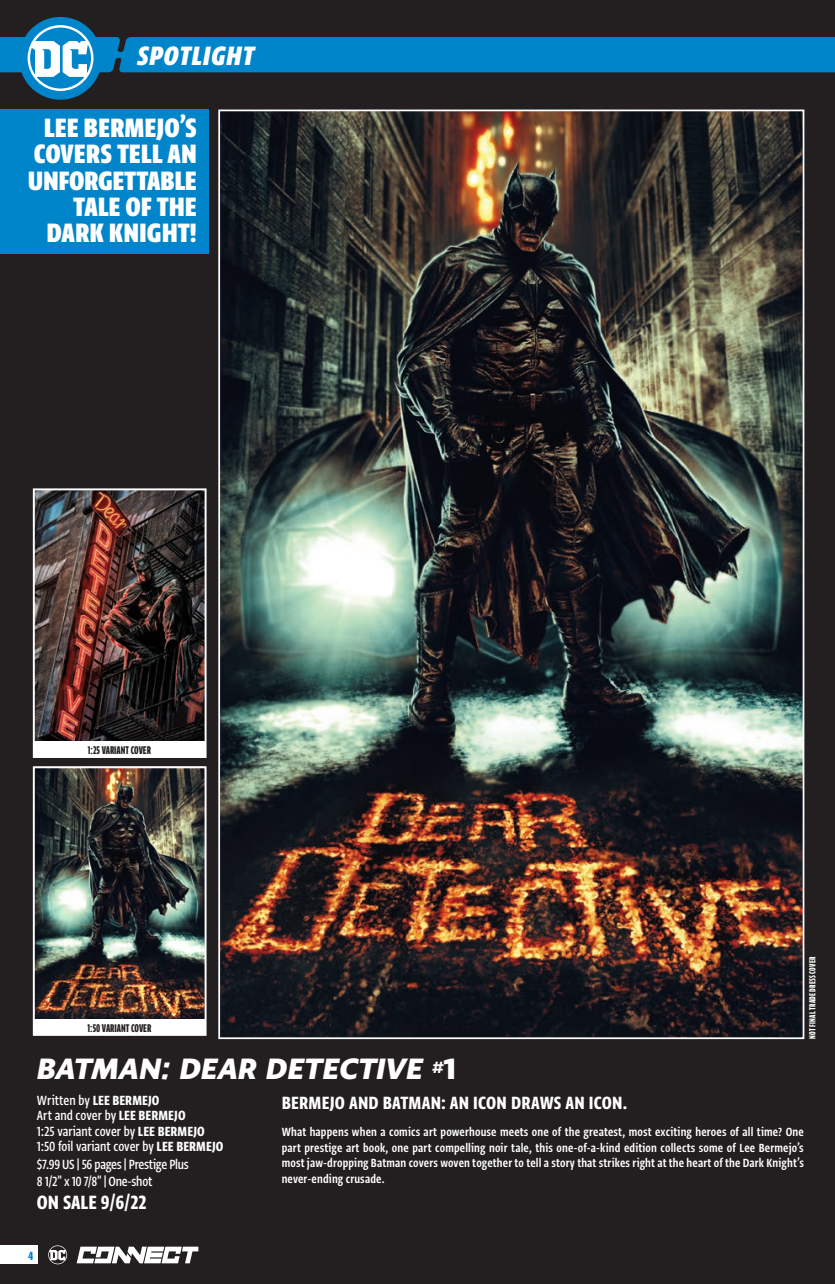
<style>
.page{position:relative;width:835px;height:1284px;background:#231f20}
.page>*{position:absolute;margin:0;border:0;box-sizing:border-box;transform-origin:0 0}
.Book_Title{font:35px "Greta Sans Std Hea Ita";letter-spacing:-.01em;color:#fff}
.t1{font:31.5px/26.2px "Greta Sans Cnd Std Hea";letter-spacing:-.005em;color:#fff;text-align:right}
.t2{font:31.5px "Greta Sans Cnd Std Hea Ita";letter-spacing:.025em;color:#fff}
.t3{font:22.75px "Greta Sans Cnd Std Bld";color:#fff}
.Section_Description{font:21px "Greta Sans Cnd Std Bld";letter-spacing:.01em;color:#fff}
.Metadata{font:500 15.75px "Greta Sans Cnd Std";letter-spacing:-.005em;color:#fff}
.Metadata-2{font:15.75px "Greta Sans Cnd Std Bld";letter-spacing:.005em;color:#fff}
.Section_Description-2{font:14px/15.8px "Greta Sans Cnd Std Sm Bld";letter-spacing:.01em;color:#fff;text-align:justify}
.t4{font:14px "Greta Sans Cnd Std Bld";color:#0085ca}
.Variant{font:13.3px "Greta Sans Com Std Bld";color:#231f20}
.t5{font:10.5px "Greta Sans Com Std Bld";letter-spacing:.025em;color:#fff}
.s1{font-family:"Greta Sans Std Hea"}
.s2{font-family:"Greta Sans Cnd Std";font-weight:500}
.s3{font-family:"Greta Sans Cnd Std Bld";font-weight:400}
</style>
<div class="page">
<div style="left:0;top:1245px;width:37px;height:19px;background:#fff"></div>
<svg style="left:77px;top:1246px;width:121px;height:17px"></svg>
<svg style="left:48px;top:1245px;width:19px;height:19px"></svg>
<div style="left:19px;top:17px;width:83px;height:83px;background:#0085ca;border-radius:50%"></div>
<svg style="left:0;top:25px;width:835px;height:66px"></svg>
<img style="left:221px;top:113px;width:580px;height:923px">
<div style="left:0;top:109px;width:208px;height:144px;background:#0085ca"></div>
<div style="left:33px;top:766px;width:174px;height:270px;border:2px solid #fff"></div>
<div style="left:33px;top:1019px;width:173px;height:16px;background:#fff"></div>
<img style="left:36px;top:491px;width:168px;height:250px">
<div style="left:33px;top:488px;width:174px;height:270px;border:2px solid #fff"></div>
<div style="left:33px;top:741px;width:173px;height:16px;background:#fff"></div>
<img style="left:35px;top:766px;width:170px;height:253px">
<p class="t2" style="left:137px;top:37px;width:118px">SPOTLIGHT</p>
<p class="t1" style="left:28px;top:114px;width:171px">LEE BERMEJO’S<br>COVERS TELL AN<br>UNFORGETTABLE<br>TALE OF THE<br>DARK KNIGHT!</p>
<p class="Variant" style="left:88px;top:742px;width:64px">1:25 VARIANT COVER</p>
<p class="Variant" style="left:88px;top:1020px;width:65px">1:50 VARIANT COVER</p>
<p class="t5" style="left:806px;top:1039px;width:84px;rotate:-90deg">NOT FINAL TRADE DRESS COVER</p>
<p class="Book_Title" style="left:37px;top:1047px;width:421px">BATMAN: DEAR DETECTIVE <sup>#</sup><span class="s1">1</span></p>
<p class="Section_Description" style="left:282px;top:1090px;width:347px">BERMEJO AND BATMAN: AN ICON DRAWS AN ICON.</p>
<p class="Section_Description-2" style="left:282px;top:1123px;width:524px">What happens when a comics art powerhouse meets one of the greatest, most exciting heroes of all time? One part prestige art book, one part compelling noir tale, this one-of-a-kind edition collects some of Lee Bermejo’s most jaw-dropping Batman covers woven together to tell a story that strikes right at the heart of the Dark Knight’s never-ending crusade.</p>
<p class="Metadata-2" style="left:37px;top:1091px;width:124px"><span class="s2">Written by</span> LEE BERMEJO</p>
<p class="Metadata" style="left:37px;top:1106px;width:150px">Art and cover by <span class="s3">LEE BERMEJO</span></p>
<p class="Metadata" style="left:37px;top:1122px;width:169px">1:25 variant cover by <span class="s3">LEE BERMEJO</span></p>
<p class="Metadata" style="left:37px;top:1137px;width:188px">1:50 foil variant cover by <span class="s3">LEE BERMEJO</span></p>
<p class="Metadata" style="left:37px;top:1155px;width:153px">$7.99 US | 56 pages | Prestige Plus</p>
<p class="Metadata" style="left:37px;top:1172px;width:117px">8 1/2" x 10 7/8" | One-shot</p>
<p class="t3" style="left:37px;top:1189px;width:111px">ON SALE 9/6/22</p>
<p class="t4" style="left:28px;top:1247px;width:7px">4</p>
</div>
